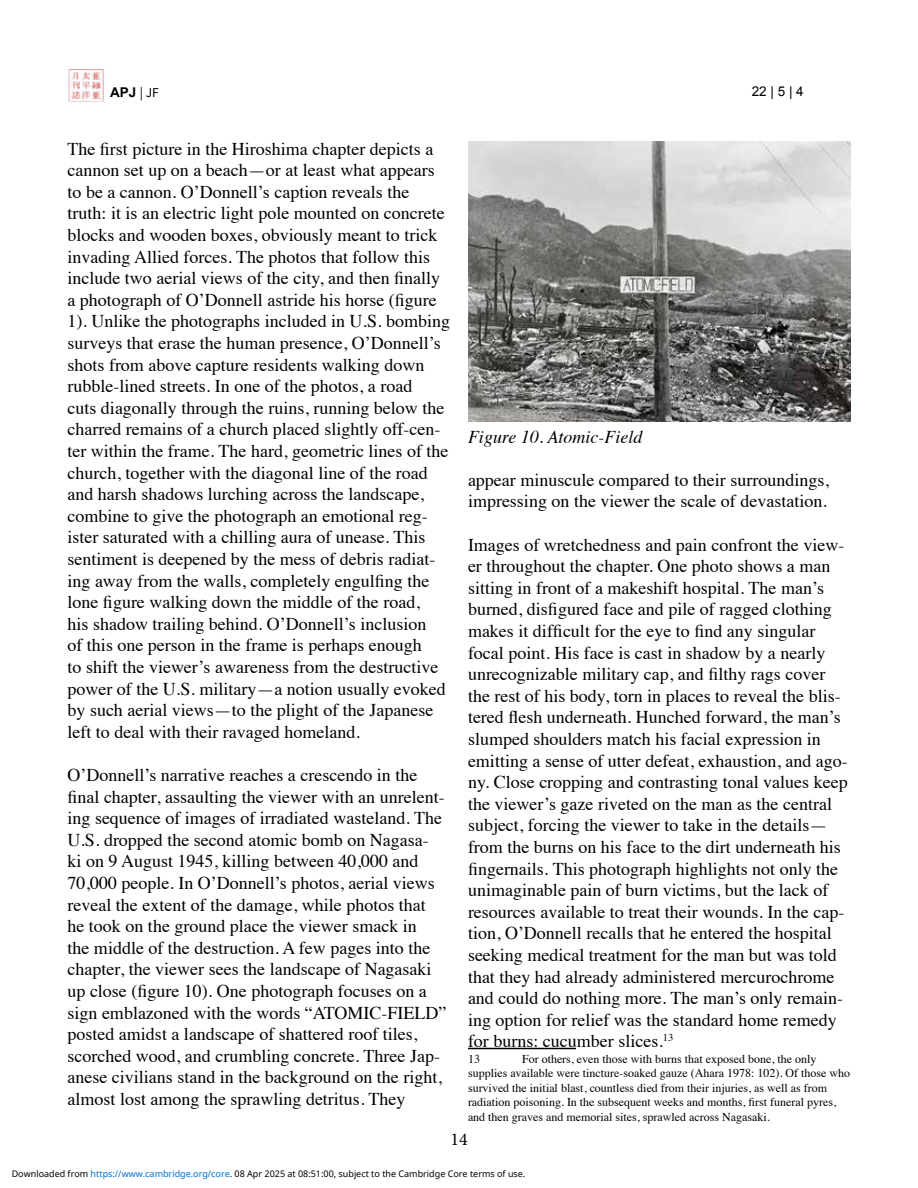
<style>
.page{position:relative;width:918px;height:1188px;background:#fff}
.page>*{position:absolute;margin:0;border:0;box-sizing:border-box;transform-origin:0 0}
.t1{font:18px/21.6px "Times";color:#000}
.t2{font:italic 18px "Times";color:#000}
.t3{font:18px "Minion Pro";color:#000}
.t4{font:700 13.5px "Arial";color:#030000}
.t5{font:13.5px "Arial";color:#000101}
.t6{font:12px/14.4px "Times";color:#000}
.t7{font:9px "Noto Sans";color:#000}
.s1{font-family:"Source Sans 3";font-weight:400}
.s2{color:#0172cf}
</style>
<div class="page">
<img style="left:68px;top:69px;width:38px;height:34px">
<hr style="left:468px;top:1048px;width:108px;height:1px;background:#000">
<img style="left:468px;top:141px;width:382px;height:281px">
<p class="t4" style="left:110px;top:84px;width:50px">APJ <span class="s1">| JF</span></p>
<p class="t5" style="left:752px;top:83px;width:54px">22 | 5 | 4</p>
<p class="t1" style="left:68px;top:136px;width:384px">The first picture in the Hiroshima chapter depicts a cannon set up on a beach—or at least what appears to be a cannon. O’Donnell’s caption reveals the truth: it is an electric light pole mounted on concrete blocks and wooden boxes, obviously meant to trick invading Allied forces. The photos that follow this include two aerial views of the city, and then finally a photograph of O’Donnell astride his horse (figure 1). Unlike the photographs included in U.S. bombing surveys that erase the human presence, O’Donnell’s shots from above capture residents walking down rubble-lined streets. In one of the photos, a road<br>cuts diagonally through the ruins, running below the charred remains of a church placed slightly off-cen&shy;ter within the frame. The hard, geometric lines of the church, together with the diagonal line of the road and harsh shadows lurching across the landscape, combine to give the photograph an emotional reg&shy;ister saturated with a chilling aura of unease. This sentiment is deepened by the mess of debris radiat&shy;ing away from the walls, completely engulfing the lone figure walking down the middle of the road,<br>his shadow trailing behind. O’Donnell’s inclusion<br>of this one person in the frame is perhaps enough<br>to shift the viewer’s awareness from the destructive power of the U.S. military—a notion usually evoked by such aerial views—to the plight of the Japanese left to deal with their ravaged homeland.</p>
<p class="t1" style="left:68px;top:763px;width:381px">O’Donnell’s narrative reaches a crescendo in the final chapter, assaulting the viewer with an unrelent&shy;ing sequence of images of irradiated wasteland. The U.S. dropped the second atomic bomb on Nagasa&shy;ki on 9 August 1945, killing between 40,000 and 70,000 people. In O’Donnell’s photos, aerial views reveal the extent of the damage, while photos that he took on the ground place the viewer smack in<br>the middle of the destruction. A few pages into the chapter, the viewer sees the landscape of Nagasaki up close (figure 10). One photograph focuses on a sign emblazoned with the words “ATOMIC-FIELD” posted amidst a landscape of shattered roof tiles, scorched wood, and crumbling concrete. Three Jap&shy;anese civilians stand in the background on the right, almost lost among the sprawling detritus. They</p>
<p class="t2" style="left:468px;top:421px;width:176px">Figure 10. Atomic-Field</p>
<p class="t1" style="left:468px;top:467px;width:362px">appear minuscule compared to their surroundings, impressing on the viewer the scale of devastation.</p>
<p class="t1" style="left:468px;top:532px;width:381px">Images of wretchedness and pain confront the view&shy;er throughout the chapter. One photo shows a man sitting in front of a makeshift hospital. The man’s burned, disfigured face and pile of ragged clothing makes it difficult for the eye to find any singular focal point. His face is cast in shadow by a nearly unrecognizable military cap, and filthy rags cover the rest of his body, torn in places to reveal the blis&shy;tered flesh underneath. Hunched forward, the man’s slumped shoulders match his facial expression in emitting a sense of utter defeat, exhaustion, and ago&shy;ny. Close cropping and contrasting tonal values keep the viewer’s gaze riveted on the man as the central subject, forcing the viewer to take in the details— from the burns on his face to the dirt underneath his fingernails. This photograph highlights not only the unimaginable pain of burn victims, but the lack of resources available to treat their wounds. In the cap&shy;tion, O’Donnell recalls that he entered the hospital seeking medical treatment for the man but was told that they had already administered mercurochrome and could do nothing more. The man’s only remain&shy;ing option for relief was the standard home remedy for burns: cucumber slices.<sup>13</sup></p>
<p class="t6" style="left:468px;top:1051px;width:13px">13</p>
<p class="t6" style="left:468px;top:1051px;width:384px;text-indent:54px">For others, even those with burns that exposed bone, the only supplies available were tincture-soaked gauze (Ahara 1978: 102). Of those who survived the initial blast, countless died from their injuries, as well as from radiation poisoning. In the subsequent weeks and months, first funeral pyres, and then graves and memorial sites, sprawled across Nagasaki.</p>
<p class="t3" style="left:450px;top:1127px;width:19px">14</p>
<p class="t7" style="left:12px;top:1168px;width:515px">Downloaded from <span class="s2">https://www.cambridge.org/core</span>. 08 Apr 2025 at 08:51:00, subject to the Cambridge Core terms of use.</p>
</div>
